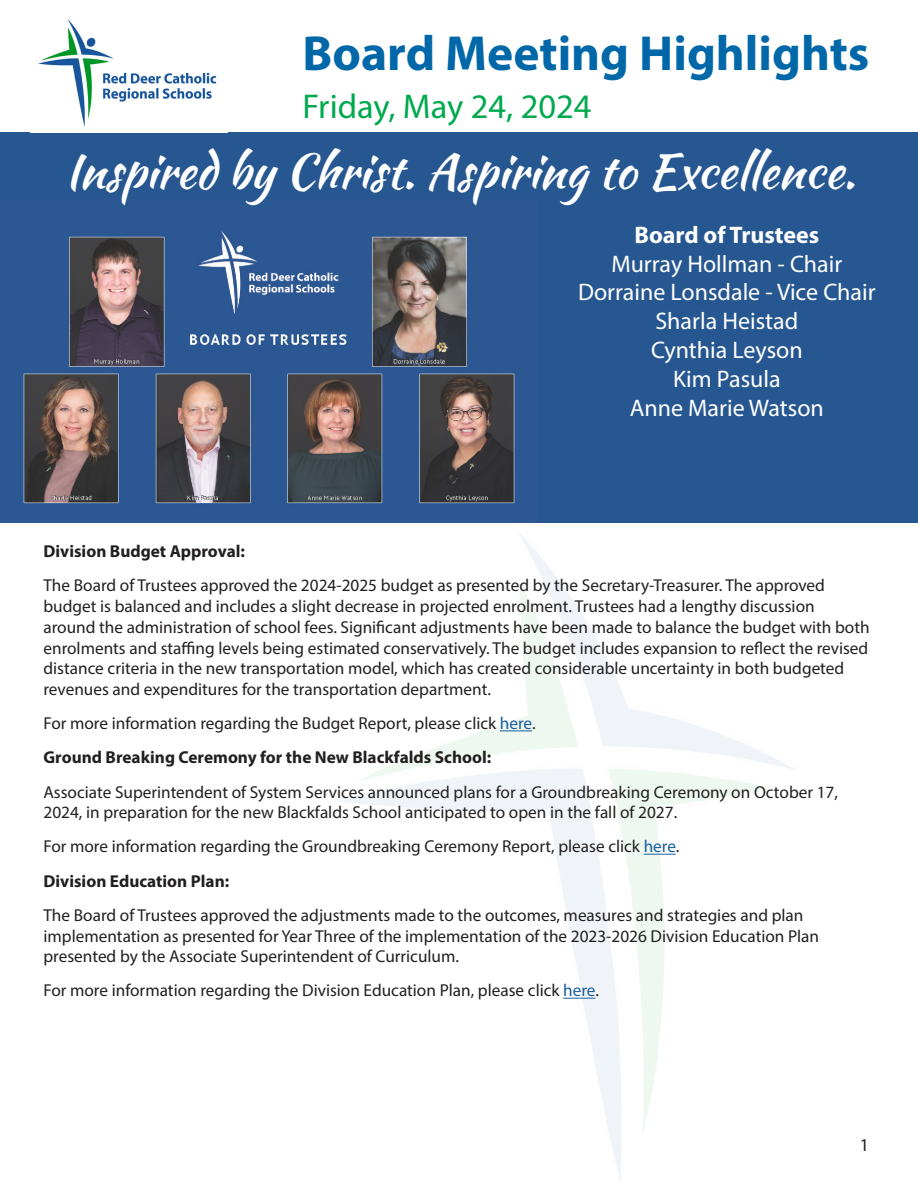
<style>
.page{position:relative;width:918px;height:1188px;background:#fff}
.page>*{position:absolute;margin:0;border:0;box-sizing:border-box;transform-origin:0 0}
.t1{font:700 49.5px "Myriad Pro";color:#0068a9}
.t2{font:48px "Kaushan Script";color:#fff}
.t3{font:34.5px "Myriad Pro";color:#00a94e}
.t4{font:24px/28.8px "Myriad Pro";color:#fff;text-align:center}
.t5{font:18px "Myriad Pro";color:#231f20}
.t6{font:17.25px/20.7px "Myriad Pro";color:#231f20}
.t7{font:700 17.25px "Myriad Pro";color:#231f20}
.s1{font-weight:700}
.s2{color:#175d9e}
</style>
<div class="page">
<div style="left:419px;top:212px;width:499px;height:311px;background:#275791"></div>
<div style="left:0;top:132px;width:918px;height:83px;background:#275791"></div>
<img style="left:38px;top:19px;width:179px;height:108px">
<hr style="left:500px;top:730px;width:32px;height:1px;background:#175d9e">
<hr style="left:644px;top:854px;width:32px;height:1px;background:#175d9e">
<hr style="left:563px;top:998px;width:32px;height:1px;background:#175d9e">
<img style="left:0;top:215px;width:515px;height:308px">
<p class="t1" style="left:302px;top:21px;width:569px">Board Meeting Highlights</p>
<p class="t3" style="left:302px;top:85px;width:291px">Friday, May 24, 2024</p>
<p class="t2" style="left:65px;top:136px;width:792px">Inspired by Christ. Aspiring to Excellence.</p>
<p class="t4" style="left:578px;top:220px;width:299px"><span class="s1">Board of Trustees<br></span>Murray Hollman - Chair<br>Dorraine Lonsdale - Vice Chair<br>Sharla Heistad<br>Cynthia Leyson<br>Kim Pasula<br>Anne Marie Watson</p>
<p class="t7" style="left:44px;top:540px;width:203px">Division Budget Approval:</p>
<p class="t6" style="left:44px;top:575px;width:828px">The Board of Trustees approved the 2024-2025 budget as presented by the Secretary-Treasurer. The approved budget is balanced and includes a slight decrease in projected enrolment. Trustees had a lengthy discussion around the administration of school fees. Significant adjustments have been made to balance the budget with both enrolments and staffing levels being estimated conservatively. The budget includes expansion to reflect the revised distance criteria in the new transportation model, which has created considerable uncertainty in both budgeted revenues and expenditures for the transportation department.</p>
<p class="t6" style="left:44px;top:713px;width:494px">For more information regarding the Budget Report, please click <span class="s2">here</span>.</p>
<p class="t7" style="left:44px;top:746px;width:449px">Ground Breaking Ceremony for the New Blackfalds School:</p>
<p class="t6" style="left:44px;top:781px;width:796px">Associate Superintendent of System Services announced plans for a Groundbreaking Ceremony on October 17,<br>2024, in preparation for the new Blackfalds School anticipated to open in the fall of 2027.</p>
<p class="t6" style="left:44px;top:836px;width:637px">For more information regarding the Groundbreaking Ceremony Report, please click <span class="s2">here</span>.</p>
<p class="t7" style="left:44px;top:870px;width:187px">Division Education Plan:</p>
<p class="t6" style="left:44px;top:904px;width:777px">The Board of Trustees approved the adjustments made to the outcomes, measures and strategies and plan implementation as presented for Year Three of the implementation of the 2023-2026 Division Education Plan presented by the Associate Superintendent of Curriculum.</p>
<p class="t6" style="left:44px;top:980px;width:557px">For more information regarding the Division Education Plan, please click <span class="s2">here</span>.</p>
<p class="t5" style="left:860px;top:1134px;width:11px">1</p>
</div>
